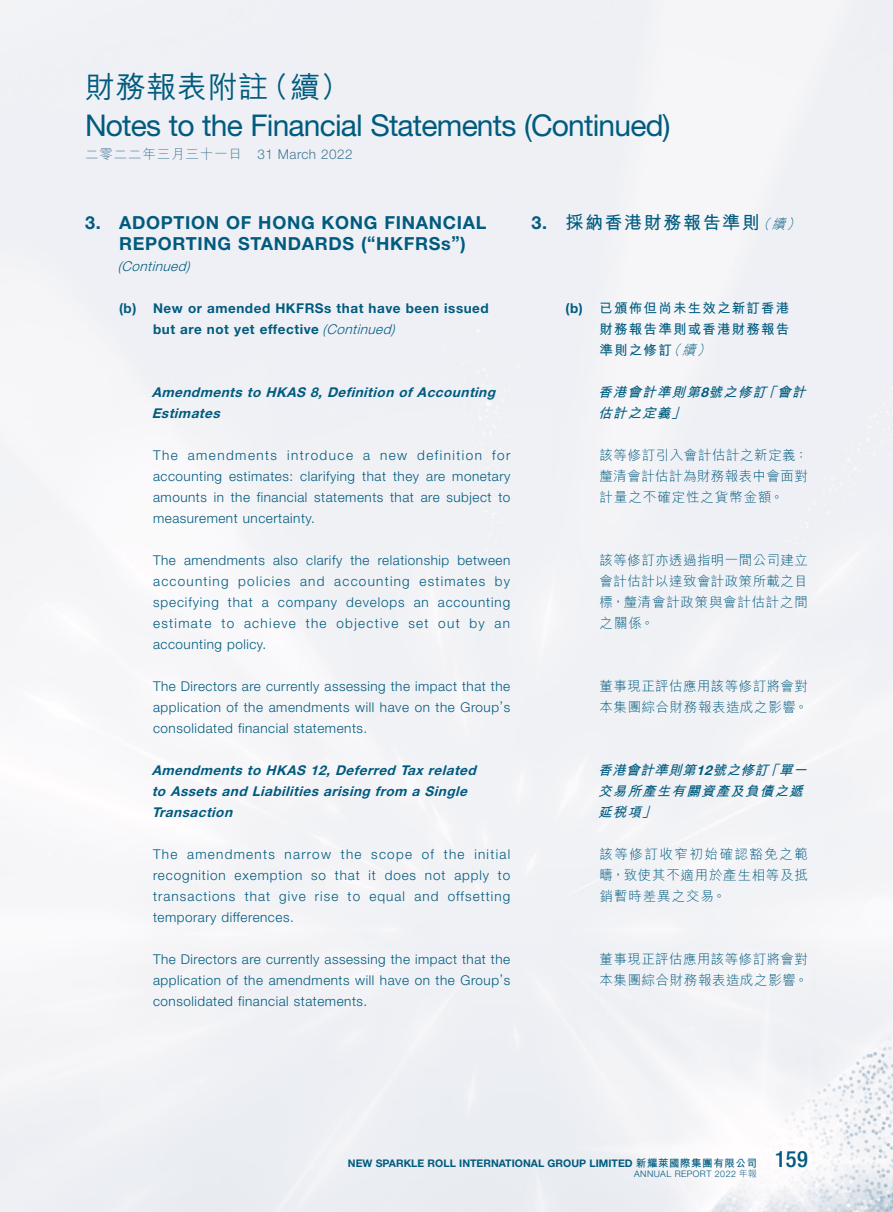
<style>
.page{position:relative;width:893px;height:1212px;background:#fff}
.page>*{position:absolute;margin:0;border:0;box-sizing:border-box;transform-origin:0 0}
.t1{font:30px "Helvetica Neue LT Std";letter-spacing:-.025em;color:#005b7f}
.t2{font:500 30px "M Hei HK";letter-spacing:.025em;color:#005b7f}
.t3{font:500 condensed 22.5px "Helvetica Neue LT Std";color:#005b7f}
.Heading_1{font:700 18px/21px "Helvetica Neue LT Std";letter-spacing:.04em;color:#005b7f}
.C_Heading_1{font:700 18px "M Hei HK";letter-spacing:.09em;color:#005b7f}
.Body_Text{font:300 13.5px/21px "Helvetica Neue LT Std";letter-spacing:.04em;color:#005b7f;text-align:justify}
.C_Body_Text{font:300 13.5px/21px "M Hei HK";letter-spacing:.04em;color:#005b7f;text-align:justify}
.Heading_3{font:italic 700 13.5px/21px "Helvetica Neue LT Std";color:#005b7f}
.Heading_2{font:700 13.5px/21px "Helvetica Neue LT Std";letter-spacing:.04em;color:#005b7f}
.C_Heading_3{font:italic 700 13.5px/21px "M Hei HK";color:#005b7f}
.C_Heading_2{font:700 13.5px/21px "M Hei HK";letter-spacing:.09em;color:#005b7f;text-align:justify}
.t4{font:300 13.5px "M Hei HK";letter-spacing:.065em;color:#437997}
.Heading_1-2{font:italic 300 13.5px "Helvetica Neue LT Std";color:#005b7f}
.t5{font:700 10.5px "Helvetica Neue LT Std";letter-spacing:.005em;color:#005b7f}
.t6{font:300 9px "Helvetica Neue LT Std";letter-spacing:.045em;color:#005b7f}
.s1{font-family:"Helvetica Neue LT Std"}
.s2{font-weight:300;font-style:italic}
.s3{font-weight:300;font-style:italic;font-size:13.5px}
.s4{font-family:"M Hei HK"}
</style>
<div class="page">
<h1 class="t2" style="left:85px;top:66px;width:267px">財務報表附註（續）</h1>
<h1 class="t1" style="left:85px;top:107px;width:587px">Notes to the Financial Statements (Continued)</h1>
<p class="t4" style="left:85px;top:148px;width:269px">二零二二年三月三十一日 <span class="s1">31 March 2022</span></p>
<p class="Heading_1" style="left:119px;top:211px;width:369px;text-indent:-34px">3. ADOPTION OF HONG KONG FINANCIAL<br>REPORTING STANDARDS (“HKFRSs”)</p>
<p class="Heading_1-2" style="left:118px;top:258px;width:74px">(Continued)</p>
<p class="Heading_2" style="left:153px;top:297px;width:337px;text-indent:-34px">(b) New or amended HKFRSs that have been issued but are not yet effective <span class="s2">(Continued)</span></p>
<p class="Heading_3" style="left:152px;top:381px;width:349px">Amendments to HKAS 8, Definition of Accounting<br>Estimates</p>
<p class="Body_Text" style="left:153px;top:444px;width:359px">The amendments introduce a new definition for accounting estimates: clarifying that they are monetary amounts in the financial statements that are subject to measurement uncertainty.</p>
<p class="Body_Text" style="left:153px;top:549px;width:359px">The amendments also clarify the relationship between accounting policies and accounting estimates by specifying that a company develops an accounting estimate to achieve the objective set out by an accounting policy.</p>
<p class="Body_Text" style="left:153px;top:675px;width:359px">The Directors are currently assessing the impact that the application of the amendments will have on the Group’s consolidated financial statements.</p>
<p class="Heading_3" style="left:152px;top:759px;width:330px">Amendments to HKAS 12, Deferred Tax related to Assets and Liabilities arising from a Single<br>Transaction</p>
<p class="Body_Text" style="left:153px;top:843px;width:359px">The amendments narrow the scope of the initial recognition exemption so that it does not apply to transactions that give rise to equal and offsetting temporary differences.</p>
<p class="Body_Text" style="left:153px;top:948px;width:359px">The Directors are currently assessing the impact that the application of the amendments will have on the Group’s consolidated financial statements.</p>
<p class="C_Heading_1" style="left:531px;top:209px;width:274px"><span class="s1">3.</span> 採納香港財務報告準則<span class="s3">（續）</span></p>
<p class="C_Heading_2" style="left:600px;top:296px;width:191px;text-indent:-34px"><span class="s1">(b)</span> 已頒佈但尚未生效之新訂香港財務報告準則或香港財務報告準則之修訂<span class="s2">（續）</span></p>
<p class="C_Heading_3" style="left:598px;top:380px;width:213px">香港會計準則第<span class="s1">8</span>號之修訂「會計估計之定義」</p>
<p class="C_Body_Text" style="left:600px;top:444px;width:210px">該等修訂引入會計估計之新定義：釐清會計估計為財務報表中會面對計量之不確定性之貨幣金額。</p>
<p class="C_Body_Text" style="left:600px;top:549px;width:210px">該等修訂亦透過指明一間公司建立會計估計以達致會計政策所載之目標，釐清會計政策與會計估計之間之關係。</p>
<p class="C_Body_Text" style="left:600px;top:675px;width:210px">董事現正評估應用該等修訂將會對本集團綜合財務報表造成之影響。</p>
<p class="C_Heading_3" style="left:598px;top:758px;width:214px">香港會計準則第<span class="s1">12</span>號之修訂「單一交易所產生有關資產及負債之遞延稅項」</p>
<p class="C_Body_Text" style="left:600px;top:843px;width:210px">該等修訂收窄初始確認豁免之範疇，致使其不適用於產生相等及抵銷暫時差異之交易。</p>
<p class="C_Body_Text" style="left:600px;top:948px;width:210px">董事現正評估應用該等修訂將會對本集團綜合財務報表造成之影響。</p>
<p class="t5" style="left:348px;top:1156px;width:411px">NEW SPARKLE ROLL INTERNATIONAL GROUP LIMITED <span class="s4">新耀萊國際集團有限公司</span></p>
<p class="t6" style="left:634px;top:1168px;width:124px">ANNUAL REPORT 2022 <span class="s4">年報</span></p>
<h2 class="t3" style="left:775px;top:1145px;width:35px">159</h2>
</div>
